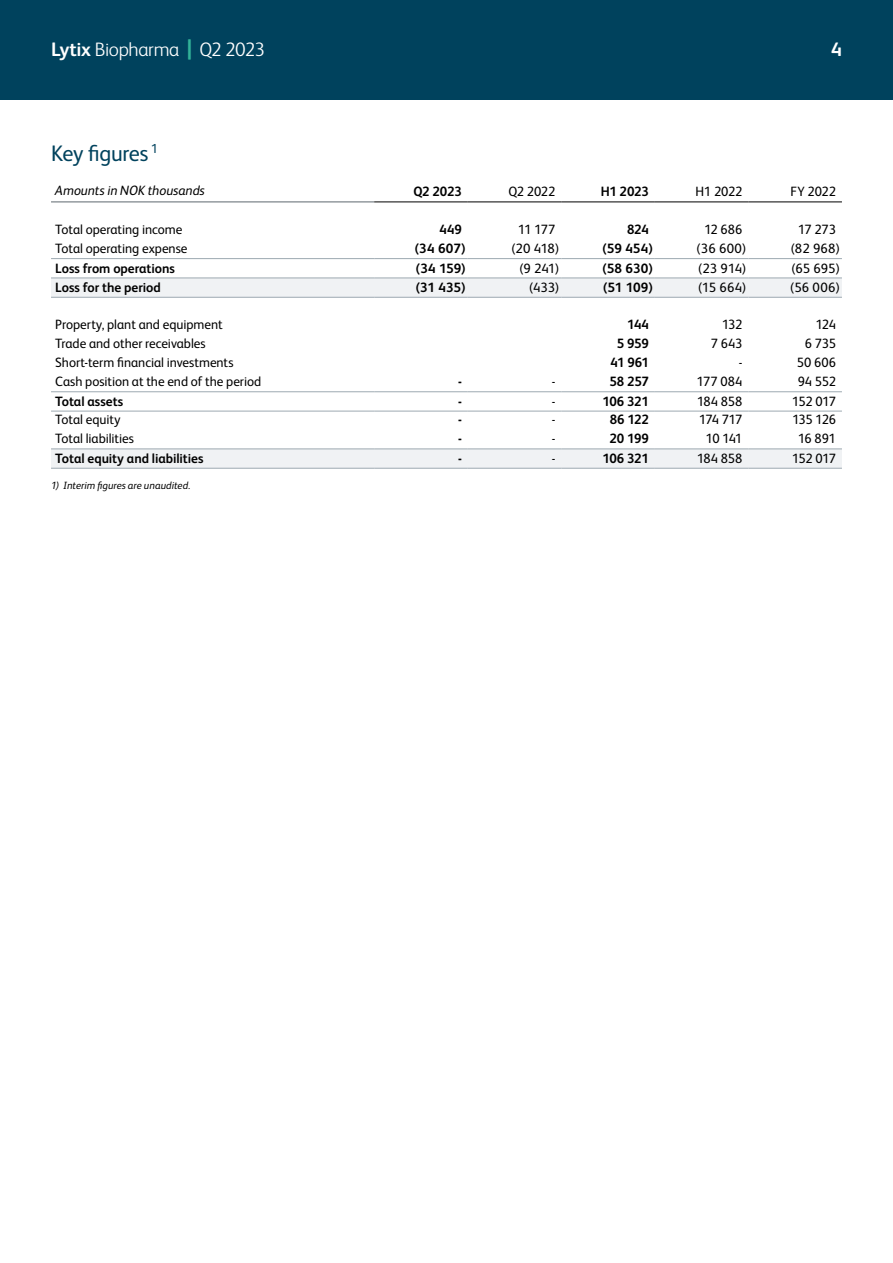
<style>
.page{position:relative;width:893px;height:1263px;background:#fff}
.page>*{position:absolute;margin:0;border:0;box-sizing:border-box;transform-origin:0 0}
.t1{font:22.5px "FS Albert";letter-spacing:-.02em;color:#00425d}
.t2{font:300 19.5px "FS Albert";letter-spacing:-.02em;color:#fff}
.t3{font:700 19.5px "FS Albert";color:#fff}
.t4{font:13.5px "FS Albert";letter-spacing:-.005em;color:#000}
.t5{font:700 13.5px "FS Albert";letter-spacing:-.005em;color:#000}
.t6{font:italic 13.5px "FS Albert";letter-spacing:-.005em;color:#000}
.t7{font:italic 10.5px "FS Albert";letter-spacing:.005em;color:#000}
.s1{font-weight:700}
.s2{font-weight:800;font-size:27.45px;color:#32b298}
</style>
<div class="page">
<div style="left:0;top:0;width:893px;height:100px;background:#00425d"></div>
<svg style="left:51px;top:279px;width:791px;height:189px"></svg>
<hr style="left:51px;top:297px;width:323px;height:1px;background:#9da9b1">
<hr style="left:51px;top:391px;width:323px;height:1px;background:#9da9b1">
<hr style="left:51px;top:411px;width:323px;height:1px;background:#9da9b1">
<hr style="left:374px;top:297px;width:94px;height:1px;background:#9da9b1">
<hr style="left:468px;top:297px;width:93px;height:1px;background:#9da9b1">
<hr style="left:561px;top:297px;width:94px;height:1px;background:#9da9b1">
<hr style="left:655px;top:297px;width:93px;height:1px;background:#9da9b1">
<hr style="left:748px;top:297px;width:94px;height:1px;background:#9da9b1">
<hr style="left:51px;top:201px;width:323px;height:1px;background:#5d686e">
<hr style="left:374px;top:391px;width:94px;height:1px;background:#9da9b1">
<hr style="left:468px;top:391px;width:93px;height:1px;background:#9da9b1">
<hr style="left:561px;top:391px;width:94px;height:1px;background:#9da9b1">
<hr style="left:655px;top:391px;width:93px;height:1px;background:#9da9b1">
<hr style="left:748px;top:391px;width:94px;height:1px;background:#9da9b1">
<hr style="left:374px;top:411px;width:94px;height:1px;background:#9da9b1">
<hr style="left:468px;top:411px;width:93px;height:1px;background:#9da9b1">
<hr style="left:561px;top:411px;width:94px;height:1px;background:#9da9b1">
<hr style="left:655px;top:411px;width:93px;height:1px;background:#9da9b1">
<hr style="left:748px;top:411px;width:94px;height:1px;background:#9da9b1">
<hr style="left:51px;top:449px;width:323px;height:1px;background:#9da9b1">
<hr style="left:374px;top:449px;width:94px;height:1px;background:#9da9b1">
<hr style="left:468px;top:449px;width:93px;height:1px;background:#9da9b1">
<hr style="left:561px;top:449px;width:94px;height:1px;background:#9da9b1">
<hr style="left:655px;top:449px;width:93px;height:1px;background:#9da9b1">
<hr style="left:748px;top:449px;width:94px;height:1px;background:#9da9b1">
<hr style="left:51px;top:468px;width:323px;height:1px;background:#9da9b1">
<hr style="left:374px;top:468px;width:94px;height:1px;background:#9da9b1">
<hr style="left:468px;top:468px;width:93px;height:1px;background:#9da9b1">
<hr style="left:561px;top:468px;width:94px;height:1px;background:#9da9b1">
<hr style="left:655px;top:468px;width:93px;height:1px;background:#9da9b1">
<hr style="left:748px;top:468px;width:94px;height:1px;background:#9da9b1">
<hr style="left:51px;top:258px;width:323px;height:1px;background:#9da9b1">
<hr style="left:374px;top:258px;width:94px;height:1px;background:#9da9b1">
<hr style="left:468px;top:258px;width:93px;height:1px;background:#9da9b1">
<hr style="left:561px;top:258px;width:94px;height:1px;background:#9da9b1">
<hr style="left:655px;top:258px;width:93px;height:1px;background:#9da9b1">
<hr style="left:748px;top:258px;width:94px;height:1px;background:#9da9b1">
<hr style="left:51px;top:278px;width:323px;height:1px;background:#9da9b1">
<hr style="left:374px;top:278px;width:94px;height:1px;background:#9da9b1">
<hr style="left:468px;top:278px;width:93px;height:1px;background:#9da9b1">
<hr style="left:561px;top:278px;width:94px;height:1px;background:#9da9b1">
<hr style="left:655px;top:278px;width:93px;height:1px;background:#9da9b1">
<hr style="left:748px;top:278px;width:94px;height:1px;background:#9da9b1">
<hr style="left:374px;top:202px;width:94px;height:1px;background:#000">
<hr style="left:468px;top:202px;width:93px;height:1px;background:#000">
<hr style="left:561px;top:202px;width:94px;height:1px;background:#000">
<hr style="left:655px;top:202px;width:93px;height:1px;background:#000">
<hr style="left:748px;top:202px;width:94px;height:1px;background:#000">
<h2 class="t2" style="left:51px;top:37px;width:216px"><span class="s1">Lytix</span> Biopharma <span class="s2">|</span> Q2 2023</h2>
<h2 class="t3" style="left:831px;top:36px;width:12px">4</h2>
<h1 class="t1" style="left:51px;top:138px;width:109px">Key figures <sup>1</sup></h1>
<p class="t6" style="left:55px;top:181px;width:151px">Amounts in NOK thousands</p>
<p class="t5" style="left:413px;top:182px;width:50px">Q2 2023</p>
<p class="t4" style="left:509px;top:182px;width:48px">Q2 2022</p>
<p class="t5" style="left:601px;top:182px;width:50px">H1 2023</p>
<p class="t4" style="left:696px;top:182px;width:48px">H1 2022</p>
<p class="t4" style="left:791px;top:182px;width:47px">FY 2022</p>
<p class="t4" style="left:55px;top:220px;width:129px">Total operating income</p>
<p class="t5" style="left:440px;top:220px;width:24px">449</p>
<p class="t4" style="left:518px;top:220px;width:39px">11 177</p>
<p class="t5" style="left:627px;top:220px;width:23px">824</p>
<p class="t4" style="left:704px;top:220px;width:40px">12 686</p>
<p class="t4" style="left:798px;top:220px;width:39px">17 273</p>
<p class="t4" style="left:55px;top:239px;width:134px">Total operating expense</p>
<p class="t5" style="left:415px;top:239px;width:52px">(34 607)</p>
<p class="t4" style="left:511px;top:239px;width:49px">(20 418)</p>
<p class="t5" style="left:602px;top:239px;width:52px">(59 454)</p>
<p class="t4" style="left:697px;top:239px;width:51px">(36 600)</p>
<p class="t4" style="left:791px;top:239px;width:51px">(82 968)</p>
<p class="t5" style="left:55px;top:259px;width:121px">Loss from operations</p>
<p class="t5" style="left:416px;top:259px;width:51px">(34 159)</p>
<p class="t4" style="left:519px;top:259px;width:41px">(9 241)</p>
<p class="t5" style="left:602px;top:259px;width:52px">(58 630)</p>
<p class="t4" style="left:698px;top:259px;width:50px">(23 914)</p>
<p class="t4" style="left:791px;top:259px;width:50px">(65 695)</p>
<p class="t5" style="left:55px;top:278px;width:107px">Loss for the period</p>
<p class="t5" style="left:416px;top:278px;width:51px">(31 435)</p>
<p class="t4" style="left:529px;top:279px;width:31px">(433)</p>
<p class="t5" style="left:603px;top:278px;width:51px">(51 109)</p>
<p class="t4" style="left:698px;top:279px;width:50px">(15 664)</p>
<p class="t4" style="left:790px;top:279px;width:51px">(56 006)</p>
<p class="t4" style="left:55px;top:316px;width:169px">Property, plant and equipment</p>
<p class="t5" style="left:627px;top:315px;width:23px">144</p>
<p class="t4" style="left:722px;top:316px;width:22px">132</p>
<p class="t4" style="left:816px;top:316px;width:22px">124</p>
<p class="t4" style="left:55px;top:334px;width:152px">Trade and other receivables</p>
<p class="t5" style="left:617px;top:334px;width:34px">5 959</p>
<p class="t4" style="left:711px;top:334px;width:33px">7 643</p>
<p class="t4" style="left:805px;top:334px;width:33px">6 735</p>
<p class="t4" style="left:55px;top:353px;width:180px">Short-term financial investments</p>
<p class="t5" style="left:610px;top:353px;width:40px">41 961</p>
<p class="t4" style="left:739px;top:353px;width:5px">-</p>
<p class="t4" style="left:797px;top:353px;width:41px">50 606</p>
<p class="t4" style="left:55px;top:372px;width:208px">Cash position at the end of the period</p>
<p class="t5" style="left:458px;top:372px;width:5px">-</p>
<p class="t4" style="left:552px;top:372px;width:5px">-</p>
<p class="t5" style="left:609px;top:372px;width:41px">58 257</p>
<p class="t4" style="left:697px;top:372px;width:47px">177 084</p>
<p class="t4" style="left:798px;top:372px;width:40px">94 552</p>
<p class="t5" style="left:55px;top:392px;width:70px">Total assets</p>
<p class="t5" style="left:458px;top:392px;width:5px">-</p>
<p class="t4" style="left:552px;top:392px;width:5px">-</p>
<p class="t5" style="left:602px;top:392px;width:48px">106 321</p>
<p class="t4" style="left:697px;top:392px;width:47px">184 858</p>
<p class="t4" style="left:792px;top:392px;width:45px">152 017</p>
<p class="t4" style="left:55px;top:410px;width:67px">Total equity</p>
<p class="t5" style="left:458px;top:410px;width:5px">-</p>
<p class="t4" style="left:552px;top:410px;width:5px">-</p>
<p class="t5" style="left:610px;top:410px;width:41px">86 122</p>
<p class="t4" style="left:699px;top:410px;width:45px">174 717</p>
<p class="t4" style="left:792px;top:410px;width:45px">135 126</p>
<p class="t4" style="left:55px;top:429px;width:80px">Total liabilities</p>
<p class="t5" style="left:458px;top:429px;width:5px">-</p>
<p class="t4" style="left:552px;top:429px;width:5px">-</p>
<p class="t5" style="left:609px;top:429px;width:41px">20 199</p>
<p class="t4" style="left:706px;top:429px;width:38px">10 141</p>
<p class="t4" style="left:798px;top:429px;width:39px">16 891</p>
<p class="t5" style="left:55px;top:449px;width:150px">Total equity and liabilities</p>
<p class="t5" style="left:458px;top:449px;width:5px">-</p>
<p class="t4" style="left:552px;top:449px;width:5px">-</p>
<p class="t5" style="left:602px;top:449px;width:48px">106 321</p>
<p class="t4" style="left:697px;top:449px;width:47px">184 858</p>
<p class="t4" style="left:792px;top:449px;width:45px">152 017</p>
<p class="t7" style="left:51px;top:479px;width:141px">1) Interim figures are unaudited.</p>
</div>
